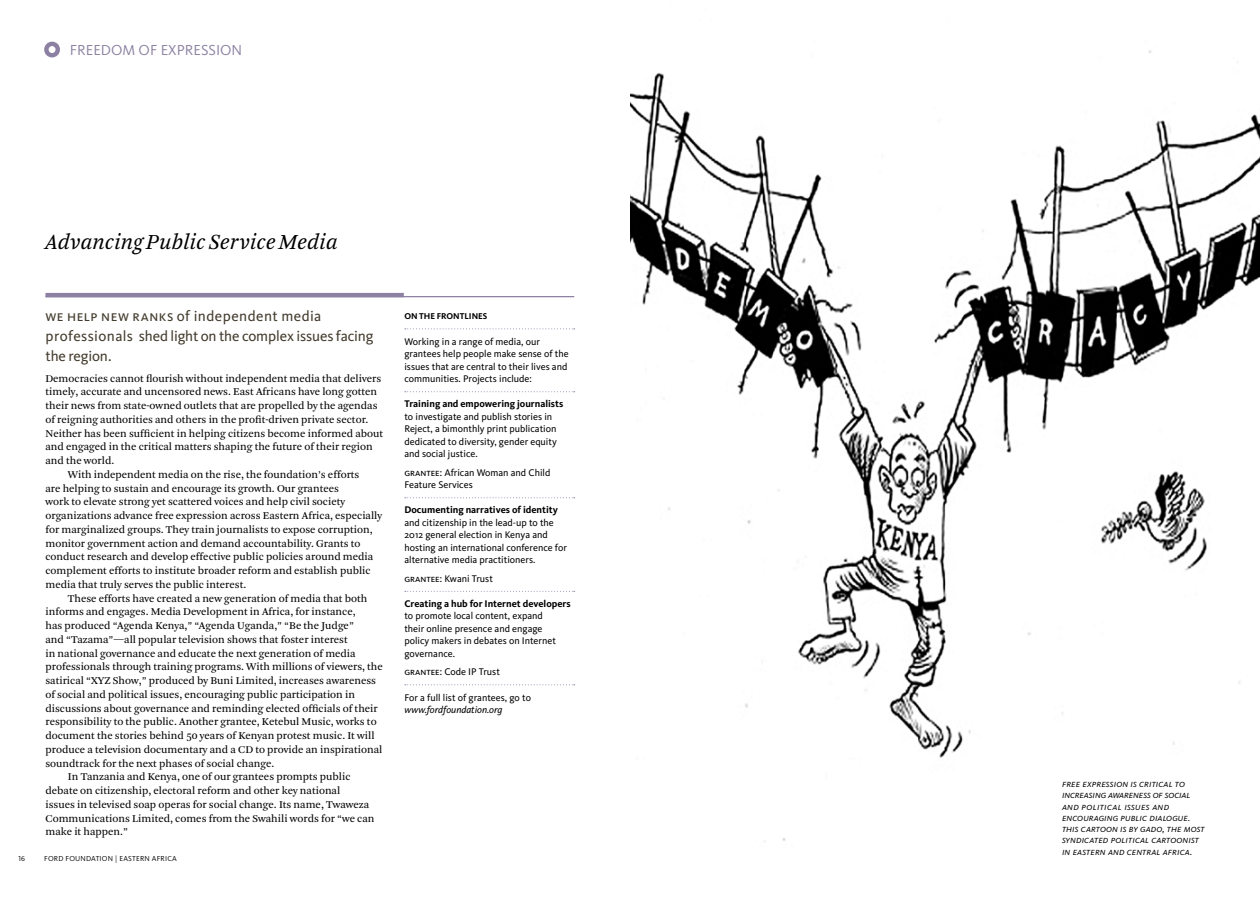
<style>
.page{position:relative;width:1260px;height:900px;background:#fff}
.page>*{position:absolute;margin:0;border:0;box-sizing:border-box;transform-origin:0 0}
.t1{font:italic 22.5px "Arnhem Blond";letter-spacing:-.005em;color:#000}
.t2{font:15px/20px "Kievit";letter-spacing:-.005em;color:#433b2d}
.t3{font:15px "Kievit Regular SC";color:#8c81a2}
.t4{font:11px "Arnhem Blond";color:#000}
.t5{font:10px/12.5px "Kievit";color:#000}
.t6{font:10px/11.2px "Kievit Regular Italic SC";color:#000}
.t7{font:700 10px "Kievit";color:#000}
.t8{font:italic 10px "Kievit";color:#000}
.t9{font:700 8.75px "Kievit";color:#000}
.t10{font:7.5px "Kievit Regular SC";letter-spacing:.025em;color:#000}
.s1{font-family:"Kievit Book SC"}
</style>
<div class="page">
<svg style="left:405px;top:328px;width:170px;height:1px"></svg>
<svg style="left:405px;top:391px;width:170px;height:1px"></svg>
<svg style="left:405px;top:497px;width:170px;height:1px"></svg>
<svg style="left:405px;top:591px;width:170px;height:1px"></svg>
<svg style="left:405px;top:684px;width:170px;height:1px"></svg>
<hr style="left:45px;top:293px;width:359px;height:4px;background:#8c81a2">
<hr style="left:46px;top:296px;width:528px;height:1px;background:#8c81a2">
<div style="left:44px;top:42px;width:16px;height:15px;border:4px solid #8c81a2;border-radius:50%"></div>
<img style="left:630px;top:50px;width:630px;height:792px">
<h2 class="t3" style="left:70px;top:41px;width:17px">FREEDO</h2>
<h2 class="t3" style="left:122px;top:41px;width:64px">M OF EXPRESSION</h2>
<h1 class="t1" style="left:45px;top:230px;width:294px">Advancing Public Service Media</h1>
<h2 class="t2" style="left:45px;top:306px;width:330px"><span class="s1">we help new ranks</span> of independent media professionals shed light on the complex issues facing the region.</h2>
<p class="t4" style="left:45px;top:372px;width:337px">Democracies cannot flourish without independent media that delivers</p>
<p class="t4" style="left:45px;top:386px;width:333px">timely, accurate and uncensored news. East Africans have long gotten</p>
<p class="t4" style="left:45px;top:399px;width:334px">their news from state-owned outlets that are propelled by the agendas</p>
<p class="t4" style="left:45px;top:413px;width:324px">of reigning authorities and others in the profit-driven private sector.</p>
<p class="t4" style="left:45px;top:427px;width:339px">Neither has been sufficient in helping citizens become informed about</p>
<p class="t4" style="left:45px;top:441px;width:329px">and engaged in the critical matters shaping the future of their region</p>
<p class="t4" style="left:45px;top:454px;width:70px">and the world.</p>
<p class="t4" style="left:68px;top:468px;width:293px">With independent media on the rise, the foundation’s efforts</p>
<p class="t4" style="left:45px;top:482px;width:295px">are helping to sustain and encourage its growth. Our grantees</p>
<p class="t4" style="left:45px;top:496px;width:301px">work to elevate strong yet scattered voices and help civil society</p>
<p class="t4" style="left:45px;top:509px;width:338px">organizations advance free expression across Eastern Africa, especially</p>
<p class="t4" style="left:45px;top:523px;width:329px">for marginalized groups. They train journalists to expose corruption,</p>
<p class="t4" style="left:45px;top:537px;width:317px">monitor government action and demand accountability. Grants to</p>
<p class="t4" style="left:45px;top:551px;width:329px">conduct research and develop effective public policies around media</p>
<p class="t4" style="left:45px;top:564px;width:327px">complement efforts to institute broader reform and establish public</p>
<p class="t4" style="left:45px;top:578px;width:202px">media that truly serves the public interest.</p>
<p class="t4" style="left:68px;top:592px;width:301px">These efforts have created a new generation of media that both</p>
<p class="t4" style="left:45px;top:606px;width:312px">informs and engages. Media Development in Africa, for instance,</p>
<p class="t4" style="left:45px;top:619px;width:310px">has produced “Agenda Kenya,” “Agenda Uganda,” “Be the Judge”</p>
<p class="t4" style="left:45px;top:633px;width:304px">and “Tazama”—all popular television shows that foster interest</p>
<p class="t4" style="left:45px;top:647px;width:312px">in national governance and educate the next generation of media</p>
<p class="t4" style="left:45px;top:661px;width:339px">professionals through training programs. With millions of viewers, the</p>
<p class="t4" style="left:45px;top:674px;width:332px">satirical “XYZ Show,” produced by Buni Limited, increases awareness</p>
<p class="t4" style="left:45px;top:688px;width:311px">of social and political issues, encouraging public participation in</p>
<p class="t4" style="left:45px;top:702px;width:334px">discussions about governance and reminding elected officials of their</p>
<p class="t4" style="left:45px;top:716px;width:333px">responsibility to the public. Another grantee, Ketebul Music, works to</p>
<p class="t4" style="left:45px;top:729px;width:331px">document the stories behind 50 years of Kenyan protest music. It will</p>
<p class="t4" style="left:45px;top:743px;width:339px">produce a television documentary and a CD to provide an inspirational</p>
<p class="t4" style="left:45px;top:757px;width:230px">soundtrack for the next phases of social change.</p>
<p class="t4" style="left:68px;top:771px;width:284px">In Tanzania and Kenya, one of our grantees prompts public</p>
<p class="t4" style="left:45px;top:784px;width:296px">debate on citizenship, electoral reform and other key national</p>
<p class="t4" style="left:45px;top:798px;width:325px">issues in televised soap operas for social change. Its name, Twaweza</p>
<p class="t4" style="left:45px;top:812px;width:331px">Communications Limited, comes from the Swahili words for “we can</p>
<p class="t4" style="left:45px;top:826px;width:84px">make it happen.”</p>
<p class="t10" style="left:18px;top:854px;width:8px">16</p>
<p class="t10" style="left:44px;top:854px;width:113px">FORD FOUNDATION | EASTERN AFRI</p>
<p class="t10" style="left:167px;top:854px;width:9px">CA</p>
<p class="t9" style="left:404px;top:311px;width:85px">On the Frontlines</p>
<p class="t5" style="left:404px;top:335px;width:166px">Working in a range of media, our grantees help people make sense of the issues that are central to their lives and communities. Projects include:</p>
<p class="t7" style="left:404px;top:398px;width:160px">Training and empowering journalists</p>
<p class="t5" style="left:404px;top:410px;width:154px">to investigate and publish stories in Reject, a bimonthly print publication dedicated to diversity, gender equity and social justice.</p>
<p class="t5" style="left:404px;top:466px;width:147px"><span class="s1">grantee:</span> African Woman and Child<br>Feature Services</p>
<p class="t7" style="left:404px;top:504px;width:155px">Documenting narratives of identity</p>
<p class="t5" style="left:404px;top:516px;width:164px">and citizenship in the lead-up to the 2012 general election in Kenya and hosting an international conference for alternative media practitioners.</p>
<p class="t5" style="left:404px;top:572px;width:90px"><span class="s1">grantee:</span> Kwani Trust</p>
<p class="t7" style="left:404px;top:598px;width:168px">Creating a hub for I nternet developers</p>
<p class="t5" style="left:404px;top:610px;width:153px">to promote local content, expand their online presence and engage policy makers in debates on Internet governance.</p>
<p class="t5" style="left:404px;top:666px;width:97px"><span class="s1">grantee:</span> Code IP Trust</p>
<p class="t5" style="left:404px;top:691px;width:128px">For a full list of grantees, go to</p>
<p class="t8" style="left:404px;top:704px;width:100px">www.fordfoundation.org</p>
<p class="t6" style="left:1062px;top:778px;width:144px">free expression is critical to increasing awareness of social and political issues and encouraging public dialogue. this cartoon is by gado, the most syndicated political cartoonist in eastern and central africa.</p>
</div>
